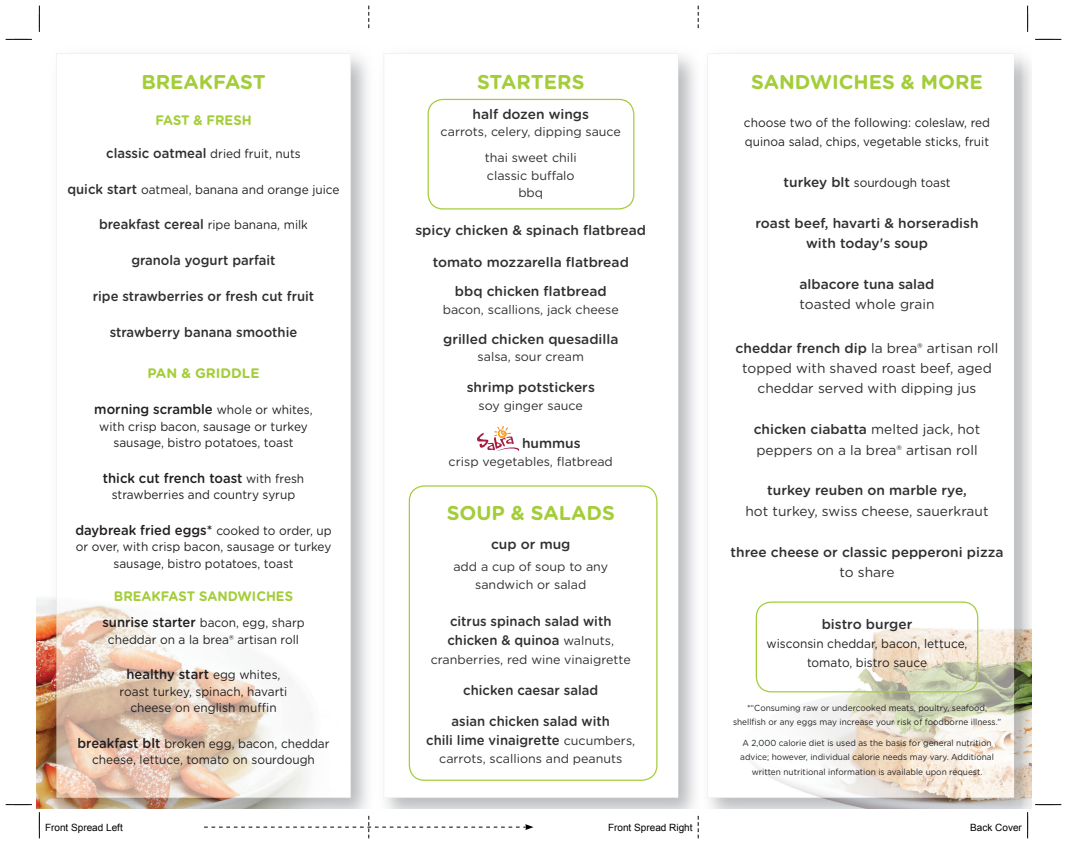
<style>
.page{position:relative;width:1067px;height:844px;background:#fff}
.page>*{position:absolute;margin:0;border:0;box-sizing:border-box;transform-origin:0 0}
.t1{font:700 20px "Gotham Rounded";color:#a3cd39}
.t2{font:500 13.75px/20.4px "Gotham Rounded";color:#312f30;text-align:center}
.t3{font:13.75px/20.4px "Gotham Rounded";color:#312f30;text-align:center}
.t4{font:500 13.75px/19.2px "Gotham Rounded";color:#312f30;scale:.95 1}
.t5{font:500 13.75px "Gotham Rounded";color:#231f20;scale:.95 1}
.t6{font:700 13.75px "Gotham Rounded";color:#a3cd39;scale:.95 1}
.t7{font:700 13.75px "Gotham Rounded";color:#a3cd39}
.t8{font:12.5px/16.4px "Gotham Rounded";color:#231f20;text-align:center;scale:.95 1}
.t9{font:12.5px/17.8px "Gotham Rounded";color:#312f30}
.t10{font:10px "Arial";color:#000}
.t11{font:8.75px/14.4px "Gotham Rounded";color:#231f20;text-align:center;scale:.95 1}
.s1{font-weight:500;font-size:13.75px;color:#312f30}
.s2{font-weight:400;font-size:12.5px;color:#231f20}
.s3{font-weight:400;font-size:12.5px}
.s4{font-weight:500;font-size:13.75px}
.s5{font-weight:500}
.s6{font-weight:400}
</style>
<div class="page">
<img style="left:37px;top:30px;width:995px;height:779px">
<svg style="left:368px;top:6px;width:1px;height:22px"></svg>
<svg style="left:698px;top:6px;width:1px;height:22px"></svg>
<svg style="left:698px;top:816px;width:1px;height:22px"></svg>
<svg style="left:204px;top:816px;width:329px;height:22px"></svg>
<div style="left:756px;top:601px;width:222px;height:91px;border:1px solid #a3cd39;border-radius:15px"></div>
<div style="left:409px;top:485px;width:248px;height:296px;border:1px solid #a3cd39;border-radius:15px"></div>
<div style="left:428px;top:99px;width:206px;height:110px;border:1px solid #a3cd39;border-radius:15px"></div>
<svg style="left:477px;top:426px;width:42px;height:25px"></svg>
<svg style="left:6px;top:39px;width:26px;height:1px"></svg>
<svg style="left:1035px;top:39px;width:26px;height:1px"></svg>
<svg style="left:6px;top:804px;width:26px;height:1px"></svg>
<svg style="left:1035px;top:804px;width:26px;height:1px"></svg>
<svg style="left:39px;top:6px;width:1px;height:26px"></svg>
<svg style="left:39px;top:812px;width:1px;height:26px"></svg>
<svg style="left:1027px;top:6px;width:1px;height:26px"></svg>
<svg style="left:1027px;top:812px;width:1px;height:26px"></svg>
<p class="t1" style="left:141px;top:67px;width:126px">BREAKFAST</p>
<p class="t6" style="left:155px;top:110px;width:103px">FAST &amp; FRESH</p>
<p class="t8" style="left:106px;top:145px;width:206px"><span class="s1">classic oatmeal</span> dried fruit, nuts</p>
<p class="t8" style="left:67px;top:180px;width:288px"><span class="s1">quick start</span> oatmeal, banana and orange juice</p>
<p class="t4" style="left:99px;top:214px;width:221px">breakfast cereal <span class="s2">ripe banana, milk</span></p>
<p class="t4" style="left:131px;top:250px;width:153px">granola yogurt parfait</p>
<p class="t4" style="left:93px;top:286px;width:235px">ripe strawberries or fresh cut fruit</p>
<p class="t4" style="left:110px;top:322px;width:199px">strawberry banana smoothie</p>
<p class="t7" style="left:147px;top:363px;width:114px">PAN &amp; GRIDDLE</p>
<p class="t5" style="left:94px;top:399px;width:231px">morning scramble <span class="s3">whole or whites,</span></p>
<p class="t8" style="left:99px;top:417px;width:221px">with crisp bacon, sausage or turkey sausage, bistro potatoes, toast</p>
<p class="t5" style="left:103px;top:468px;width:214px">thick cut french toast <span class="s3">with fresh</span></p>
<p class="t8" style="left:112px;top:486px;width:195px">strawberries and country syrup</p>
<p class="t5" style="left:75px;top:520px;width:271px">daybreak fried eggs* <span class="s3">cooked to order, up</span></p>
<p class="t8" style="left:76px;top:538px;width:271px">or over, with crisp bacon, sausage or turkey sausage, bistro potatoes, toast</p>
<p class="t6" style="left:114px;top:585px;width:190px">BREAKFAST SANDWICHES</p>
<p class="t8" style="left:102px;top:614px;width:214px"><span class="s4">sunrise starter</span> bacon, egg, sharp cheddar on a la brea® artisan roll</p>
<p class="t5" style="left:127px;top:665px;width:164px">healthy start <span class="s3">egg whites,</span></p>
<p class="t8" style="left:120px;top:683px;width:178px">roast turkey, spinach, havarti cheese on english muffin</p>
<p class="t8" style="left:77px;top:735px;width:267px"><span class="s4">breakfast blt</span> broken egg, bacon, cheddar cheese, lettuce, tomato on sourdough</p>
<p class="t1" style="left:477px;top:67px;width:109px">STARTERS</p>
<p class="t2" style="left:472px;top:103px;width:118px">half dozen wings</p>
<p class="t9" style="left:441px;top:122px;width:182px">carrots, celery, dipping sauce</p>
<p class="t9" style="left:485px;top:148px;width:93px">thai sweet chili classic buffalo</p>
<p class="t9" style="left:518px;top:183px;width:26px">bbq</p>
<p class="t2" style="left:415px;top:219px;width:232px">spicy chicken &amp; spinach flatbread</p>
<p class="t2" style="left:433px;top:251px;width:198px">tomato mozzarella flatbread</p>
<p class="t2" style="left:455px;top:281px;width:153px">bbq chicken flatbread</p>
<p class="t9" style="left:443px;top:300px;width:178px">bacon, scallions, jack cheese</p>
<p class="t2" style="left:443px;top:328px;width:177px">grilled chicken quesadilla</p>
<p class="t9" style="left:478px;top:347px;width:108px">salsa, sour cream</p>
<p class="t2" style="left:467px;top:377px;width:130px">shrimp potstickers</p>
<p class="t9" style="left:479px;top:396px;width:106px">soy ginger sauce</p>
<p class="t2" style="left:522px;top:433px;width:60px">hummus</p>
<p class="t9" style="left:449px;top:452px;width:166px">crisp vegetables, flatbread</p>
<p class="t1" style="left:447px;top:498px;width:170px">SOUP &amp; SALADS</p>
<p class="t2" style="left:491px;top:533px;width:81px">cup or mug</p>
<p class="t9" style="left:453px;top:557px;width:156px;text-align:center">add a cup of soup to any sandwich or salad</p>
<p class="t4" style="left:447px;top:610px;width:177px">citrus spinach salad with chicken &amp; quinoa <span class="s3">walnuts,</span></p>
<p class="t9" style="left:431px;top:650px;width:202px">cranberries, red wine vinaigrette</p>
<p class="t4" style="left:463px;top:680px;width:144px">chicken caesar salad</p>
<p class="t4" style="left:426px;top:711px;width:222px;text-align:center">asian chicken salad with<br>chili lime vinaigrette <span class="s3">cucumbers,</span></p>
<p class="t9" style="left:439px;top:749px;width:185px">carrots, scallions and peanuts</p>
<p class="t1" style="left:751px;top:67px;width:233px">SANDWICHES &amp; MORE</p>
<p class="t8" style="left:744px;top:113px;width:261px;line-height:18.9px;text-align:left">choose two of the following: coleslaw, red quinoa salad, chips, vegetable sticks, fruit</p>
<p class="t8" style="left:783px;top:174px;width:177px"><span class="s1">turkey blt</span> sourdough toast</p>
<p class="t2" style="left:755px;top:212px;width:225px">roast beef, havarti &amp; horseradish with today's soup</p>
<p class="t2" style="left:800px;top:273px;width:136px">albacore tuna salad</p>
<p class="t3" style="left:799px;top:294px;width:137px">toasted whole grain</p>
<p class="t3" style="left:736px;top:337px;width:264px"><span class="s5">cheddar french dip</span> la brea® artisan roll topped with shaved roast beef, aged cheddar served with dipping jus</p>
<p class="t3" style="left:754px;top:418px;width:228px;text-align:left"><span class="s5">chicken ciabatta</span> melted jack, hot peppers on a la brea® artisan roll</p>
<p class="t3" style="left:745px;top:480px;width:245px"><span class="s5">turkey reuben on marble rye,<br></span>hot turkey, swiss cheese, sauerkraut</p>
<p class="t2" style="left:731px;top:541px;width:274px">three cheese or classic pepperoni pizza <span class="s6">to share</span></p>
<p class="t2" style="left:822px;top:614px;width:92px">bistro burger</p>
<p class="t8" style="left:767px;top:634px;width:213px;line-height:18.9px">wisconsin cheddar, bacon, lettuce, tomato, bistro sauce</p>
<p class="t11" style="left:733px;top:700px;width:284px">*“Consuming raw or undercooked meats, poultry, seafood, shellfish or any eggs may increase your risk of foodborne illness.”</p>
<p class="t11" style="left:740px;top:735px;width:269px">A 2,000 calorie diet is used as the basis for general nutrition advice; however, individual calorie needs may vary. Additional written nutritional information is available upon request.</p>
<p class="t10" style="left:45px;top:820px;width:79px">Front Spread Left</p>
<p class="t10" style="left:608px;top:820px;width:86px">Front Spread Right</p>
<p class="t10" style="left:970px;top:820px;width:53px">Back Cover</p>
</div>
